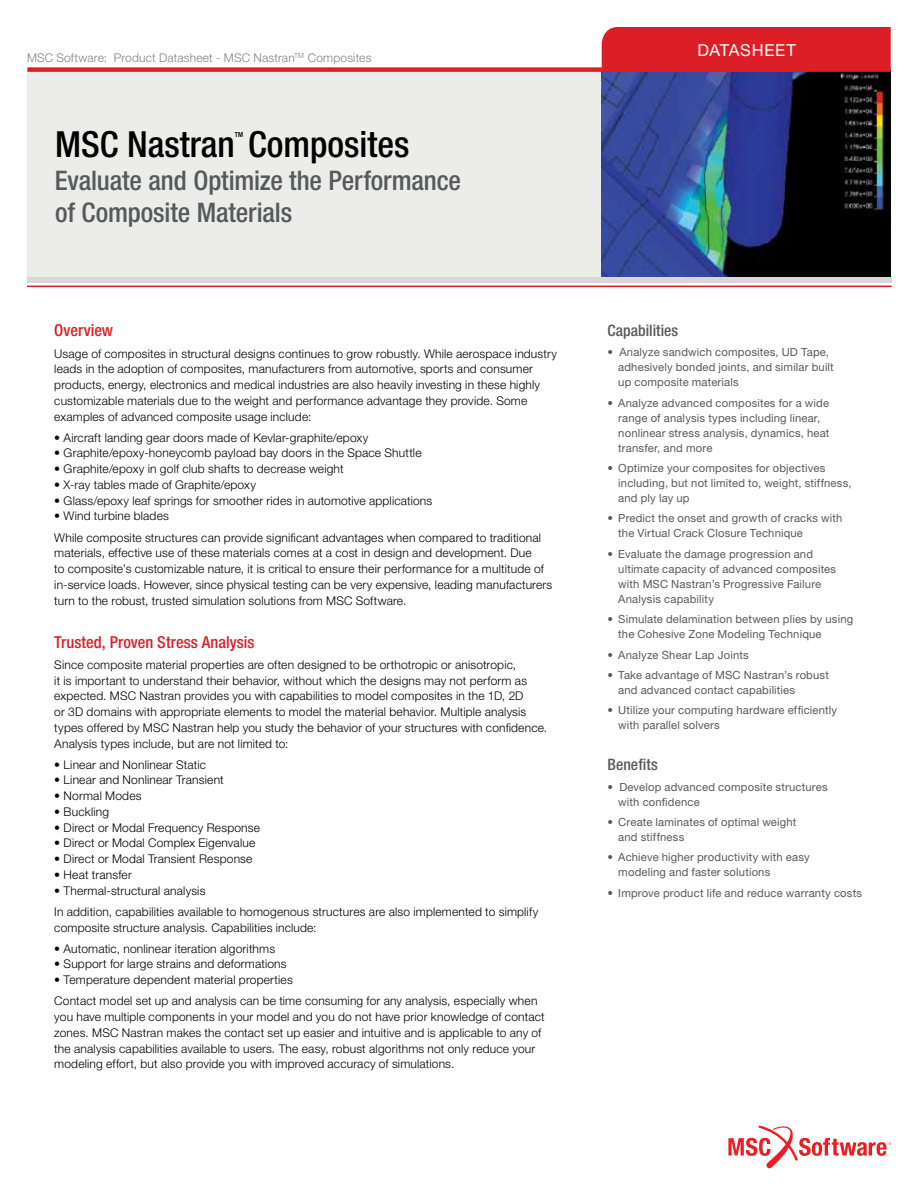
<style>
.page{position:relative;width:918px;height:1188px;background:#fff}
.page>*{position:absolute;margin:0;border:0;box-sizing:border-box;transform-origin:0 0}
.t1{font:500 condensed 36px "Helvetica Neue LT Pro";color:#000}
.t2{font:500 condensed 27px/32.4px "Helvetica Neue LT Pro";letter-spacing:-.005em;color:#58595b}
.t3{font:500 condensed 16.5px "Helvetica Neue LT Pro";color:#dc1f26}
.t4{font:16.5px "Helvetica Neue LT Pro";letter-spacing:.04em;color:#fff}
.t5{font:500 condensed 15.75px "Helvetica Neue LT Pro";letter-spacing:.005em;color:#58595b}
.t6{font:300 12px/15.8px "Helvetica Neue LT Pro";letter-spacing:.015em;color:#000}
.t7{font:300 12px "Helvetica Neue LT Pro";letter-spacing:.015em;color:#808285}
.t8{font:11.25px/15px "Helvetica Neue LT Pro";letter-spacing:.015em;color:#58595b}
.t9{font:500 condensed 7.05px "Helvetica Neue LT Pro";color:#000}
</style>
<div class="page">
<div style="left:27px;top:70px;width:862px;height:209px;background:#ecedeb;border:1px solid #ecedeb"></div>
<svg style="left:728px;top:1125px;width:163px;height:44px"></svg>
<div style="left:602px;top:27px;width:289px;height:40px;background:#dc1f26"></div>
<img style="left:602px;top:72px;width:289px;height:206px">
<div style="left:27px;top:278px;width:864px;height:5px;background:#d6d7d6"></div>
<hr style="left:27px;top:286px;width:865px;height:1px;background:#dc1f26">
<div style="left:27px;top:67px;width:864px;height:5px;background:#dc1f26"></div>
<p class="t7" style="left:27px;top:50px;width:346px">MSC Software: Product Datasheet - MSC Nastran<sup>TM</sup> Composites</p>
<h1 class="t1" style="left:55px;top:123px;width:356px">MSC Nastran Composites</h1>
<p class="t9" style="left:235px;top:130px;width:10px">TM</p>
<h2 class="t2" style="left:55px;top:164px;width:408px">Evaluate and Optimize the Performance of Composite Materials</h2>
<h3 class="t3" style="left:54px;top:321px;width:60px">Overview</h3>
<p class="t6" style="left:54px;top:345px;width:504px">Usage of composites in structural designs continues to grow robustly. While aerospace industry leads in the adoption of composites, manufacturers from automotive, sports and consumer products, energy, electronics and medical industries are also heavily investing in these highly customizable materials due to the weight and performance advantage they provide. Some examples of advanced composite usage include:</p>
<p class="t6" style="left:54px;top:429px;width:316px">• Aircraft landing gear doors made of Kevlar-graphite/epoxy</p>
<p class="t6" style="left:54px;top:445px;width:369px">• Graphite/epoxy-honeycomb payload bay doors in the Space Shuttle</p>
<p class="t6" style="left:54px;top:461px;width:291px">• Graphite/epoxy in golf club shafts to decrease weight</p>
<p class="t6" style="left:54px;top:477px;width:203px">• X-ray tables made of Graphite/epoxy</p>
<p class="t6" style="left:54px;top:492px;width:380px">• Glass/epoxy leaf springs for smoother rides in automotive applications</p>
<p class="t6" style="left:54px;top:505px;width:488px;line-height:21.1px">• Wind turbine blades<br>While composite structures can provide significant advantages when compared to traditional</p>
<p class="t6" style="left:54px;top:545px;width:500px">materials, effective use of these materials comes at a cost in design and development. Due<br>to composite’s customizable nature, it is critical to ensure their performance for a multitude of in-service loads. However, since physical testing can be very expensive, leading manufacturers turn to the robust, trusted simulation solutions from MSC Software.</p>
<h3 class="t3" style="left:54px;top:632px;width:202px">Trusted, Proven Stress Analysis</h3>
<p class="t6" style="left:54px;top:656px;width:495px">Since composite material properties are often designed to be orthotropic or anisotropic,<br>it is important to understand their behavior, without which the designs may not perform as expected. MSC Nastran provides you with capabilities to model composites in the 1D, 2D<br>or 3D domains with appropriate elements to model the material behavior. Multiple analysis types offered by MSC Nastran help you study the behavior of your structures with confidence.<br>Analysis types include, but are not limited to:</p>
<p class="t6" style="left:54px;top:756px;width:153px">• Linear and Nonlinear Static</p>
<p class="t6" style="left:54px;top:772px;width:171px">• Linear and Nonlinear Transient</p>
<p class="t6" style="left:54px;top:788px;width:89px">• Normal Modes</p>
<p class="t6" style="left:54px;top:804px;width:56px">• Buckling</p>
<p class="t6" style="left:54px;top:819px;width:207px">• Direct or Modal Frequency Response</p>
<p class="t6" style="left:54px;top:835px;width:202px">• Direct or Modal Complex Eigenvalue</p>
<p class="t6" style="left:54px;top:851px;width:200px">• Direct or Modal Transient Response</p>
<p class="t6" style="left:54px;top:867px;width:79px">• Heat transfer</p>
<p class="t6" style="left:54px;top:880px;width:485px;line-height:21.1px">• Thermal-structural analysis<br>In addition, capabilities available to homogenous structures are also implemented to simplify</p>
<p class="t6" style="left:54px;top:919px;width:264px">composite structure analysis. Capabilities include:</p>
<p class="t6" style="left:54px;top:940px;width:222px">• Automatic, nonlinear iteration algorithms</p>
<p class="t6" style="left:54px;top:956px;width:234px">• Support for large strains and deformations</p>
<p class="t6" style="left:54px;top:969px;width:485px;line-height:21.1px">• Temperature dependent material properties<br>Contact model set up and analysis can be time consuming for any analysis, especially when</p>
<p class="t6" style="left:54px;top:1009px;width:492px">you have multiple components in your model and you do not have prior knowledge of contact zones. MSC Nastran makes the contact set up easier and intuitive and is applicable to any of the analysis capabilities available to users. The easy, robust algorithms not only reduce your modeling effort, but also provide you with improved accuracy of simulations.</p>
<h3 class="t4" style="left:697px;top:40px;width:100px">DATASHEET</h3>
<h3 class="t5" style="left:608px;top:321px;width:72px">Capabilities</h3>
<p class="t8" style="left:618px;top:345px;width:217px;text-indent:-11px">• Analyze sandwich composites, UD Tape, adhesively bonded joints, and similar built up composite materials</p>
<p class="t8" style="left:618px;top:395px;width:213px;text-indent:-11px">• Analyze advanced composites for a wide range of analysis types including linear, nonlinear stress analysis, dynamics, heat transfer, and more</p>
<p class="t8" style="left:618px;top:460px;width:235px;text-indent:-11px">• Optimize your composites for objectives including, but not limited to, weight, stiffness, and ply lay up</p>
<p class="t8" style="left:618px;top:511px;width:226px;text-indent:-11px">• Predict the onset and growth of cracks with the Virtual Crack Closure Technique</p>
<p class="t8" style="left:618px;top:546px;width:219px;text-indent:-11px">• Evaluate the damage progression and ultimate capacity of advanced composites with MSC Nastran’s Progressive Failure Analysis capability</p>
<p class="t8" style="left:618px;top:611px;width:236px;text-indent:-11px">• Simulate delamination between plies by using the Cohesive Zone Modeling Technique</p>
<p class="t8" style="left:608px;top:647px;width:143px">• Analyze Shear Lap Joints</p>
<p class="t8" style="left:618px;top:667px;width:212px;text-indent:-11px">• Take advantage of MSC Nastran’s robust and advanced contact capabilities</p>
<p class="t8" style="left:618px;top:703px;width:220px;text-indent:-11px">• Utilize your computing hardware efficiently with parallel solvers</p>
<h3 class="t5" style="left:608px;top:755px;width:52px">Benefits</h3>
<p class="t8" style="left:618px;top:779px;width:211px;text-indent:-11px">• Develop advanced composite structures with confidence</p>
<p class="t8" style="left:618px;top:814px;width:180px;text-indent:-11px">• Create laminates of optimal weight and stiffness</p>
<p class="t8" style="left:618px;top:850px;width:193px;text-indent:-11px">• Achieve higher productivity with easy modeling and faster solutions</p>
<p class="t8" style="left:608px;top:885px;width:256px">• Improve product life and reduce warranty costs</p>
</div>
